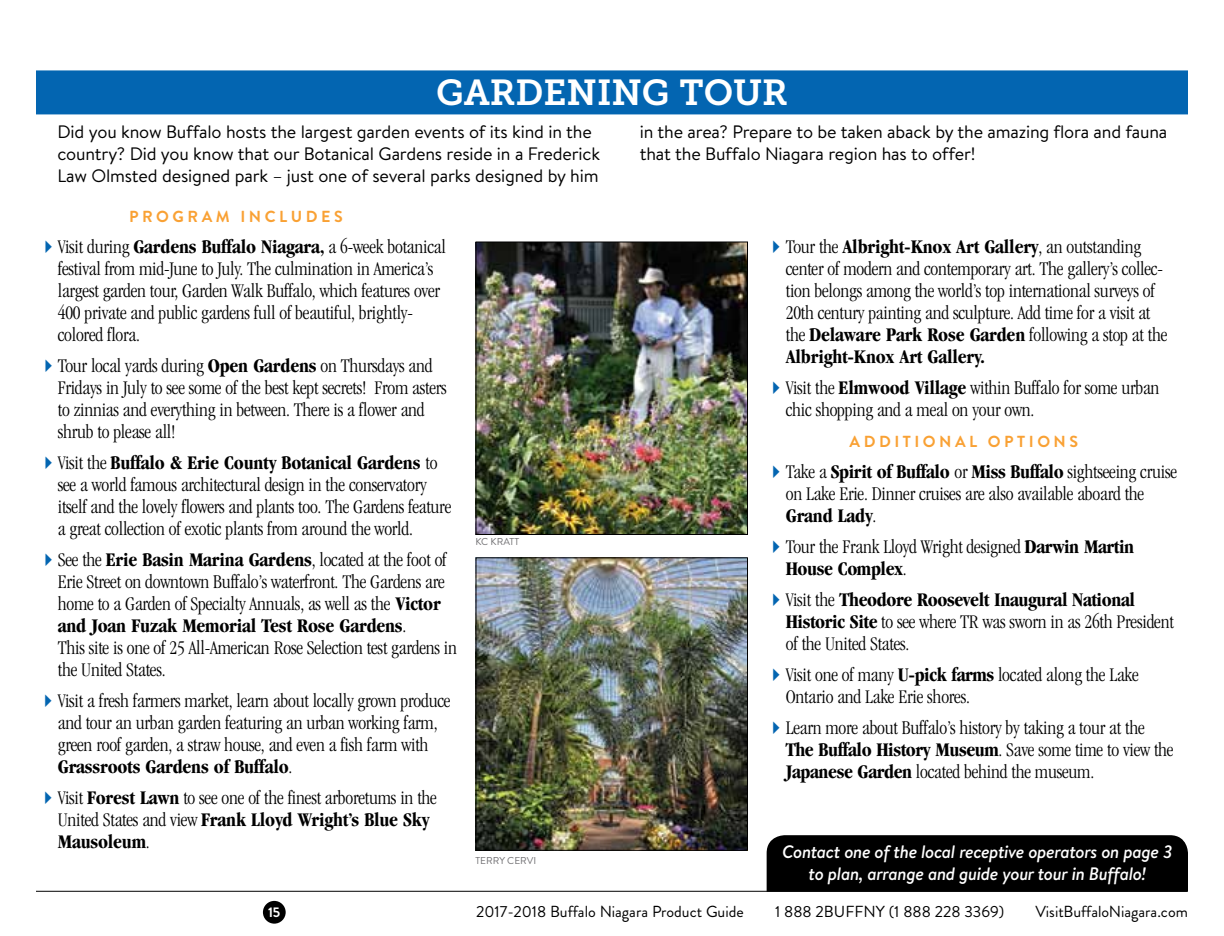
<style>
.page{position:relative;width:1224px;height:936px;background:#fff}
.page>*{position:absolute;margin:0;border:0;box-sizing:border-box;transform-origin:0 0}
.t1{font:36px "Museo Slab 700";color:#fff}
.t2{font:300 condensed 20px/22px "Garamond";letter-spacing:-.01em;color:#000}
.t3{font:18px/22px "Brandon Text";letter-spacing:-.01em;color:#000}
.t4{font:italic 500 18px/22px "Brandon Text";letter-spacing:-.02em;color:#fff;text-align:center}
.t5{font:16px "Brandon Grotesque";color:#000}
.t6{font:700 16px "Brandon Grotesque";letter-spacing:.22em;color:#f9a134}
.t7{font:700 14px "Brandon Grotesque";color:#fff}
.t8{font:10px "Brandon Grotesque";color:#717073}
.s1{color:#0365b1}
.s2{font-weight:700}
</style>
<div class="page">
<div style="left:767px;top:835px;width:421px;height:57px;background:#000"></div>
<div style="left:263px;top:901px;width:23px;height:23px;background:#000;border-radius:50%"></div>
<hr style="left:36px;top:891px;width:1151px;height:1px;background:#000">
<img style="left:477px;top:559px;width:269px;height:290px">
<div style="left:475px;top:557px;width:273px;height:294px;border:1px solid #000"></div>
<img style="left:477px;top:244px;width:269px;height:289px">
<div style="left:475px;top:242px;width:273px;height:293px;border:1px solid #000"></div>
<div style="left:36px;top:70px;width:1152px;height:44px;background:#0365b1"></div>
<h1 class="t1" style="left:436px;top:72px;width:133px">GARDENIN</h1>
<h1 class="t1" style="left:642px;top:72px;width:148px">G TOUR</h1>
<p class="t3" style="left:58px;top:121px;width:544px">Did you know Buffalo hosts the largest garden events of its kind in the country? Did you know that our Botanical Gardens reside in a Frederick<br>Law Olmsted designed park – just one of several parks designed by him</p>
<p class="t3" style="left:640px;top:121px;width:529px">in the area? Prepare to be taken aback by the amazing flora and fauna that the Buffalo Niagara region has to offer!</p>
<p class="t6" style="left:129px;top:205px;width:9px">PR</p>
<p class="t6" style="left:156px;top:205px;width:188px">OGR AM INC LUD ES</p>
<p class="t2" style="left:58px;top:236px;width:390px;text-indent:-20px"><span class="s1">✔</span>Visit during <span class="s2">Gardens Buffalo Niagara,</span> a 6-week botanical festival from mid-June to July. The culmination in America’s largest garden tour, Garden Walk Buffalo, which features over 400 private and public gardens full of beautiful, brightly&shy;colored flora.</p>
<p class="t2" style="left:58px;top:355px;width:390px;text-indent:-20px"><span class="s1">✔</span>Tour local yards during <span class="s2">Open Gardens</span> on Thursdays and Fridays in July to see some of the best kept secrets! From asters to zinnias and everything in between. There is a flower and shrub to please all!</p>
<p class="t2" style="left:58px;top:452px;width:395px;text-indent:-20px"><span class="s1">✔</span>Visit the <span class="s2">Buffalo &amp; Erie County Botanical Gardens</span> to see a world famous architectural design in the conservatory itself and the lovely flowers and plants too. The Gardens feature a great collection of exotic plants from around the world.</p>
<p class="t2" style="left:58px;top:549px;width:401px;text-indent:-20px"><span class="s1">✔</span>See the <span class="s2">Erie Basin Marina Gardens</span>, located at the foot of Erie Street on downtown Buffalo’s waterfront. The Gardens are home to a Garden of Specialty Annuals, as well as the <span class="s2">Victor and Joan Fuzak Memorial Test Rose Gardens</span>.<br>This site is one of 25 All-American Rose Selection test gardens in the United States.</p>
<p class="t2" style="left:58px;top:690px;width:394px;text-indent:-20px"><span class="s1">✔</span>Visit a fresh farmers market, learn about locally grown produce and tour an urban garden featuring an urban working farm, green roof garden, a straw house, and even a fish farm with <span class="s2">Grassroots Gardens of Buffalo</span>.</p>
<p class="t2" style="left:58px;top:787px;width:381px;text-indent:-20px"><span class="s1">✔</span>Visit <span class="s2">Forest Lawn</span> to see one of the finest arboretums in the<br>United States and view <span class="s2">Frank Lloyd Wright’s Blue Sky<br>Mausoleum</span>.</p>
<p class="t8" style="left:475px;top:535px;width:45px">KC KRATT</p>
<p class="t8" style="left:475px;top:854px;width:62px">TERRY CERVI</p>
<p class="t2" style="left:786px;top:236px;width:383px;text-indent:-20px"><span class="s1">✔</span>Tour the <span class="s2">Albright-Knox Art Gallery</span>, an outstanding center of modern and contemporary art. The gallery’s collec&shy;tion belongs among the world’s top international surveys of 20th century painting and sculpture. Add time for a visit at the <span class="s2">Delaware Park Rose Garden</span> following a stop at the <span class="s2">Albright-Knox Art Gallery.</span></p>
<p class="t2" style="left:786px;top:377px;width:375px;text-indent:-20px"><span class="s1">✔</span>Visit the <span class="s2">Elmwood Village</span> within Buffalo for some urban chic shopping and a meal on your own.</p>
<p class="t6" style="left:766px;top:430px;width:49px">A</p>
<p class="t6" style="left:864px;top:430px;width:74px">DDITIONAL</p>
<p class="t6" style="left:988px;top:430px;width:64px">OP TIONS</p>
<p class="t2" style="left:786px;top:461px;width:393px;text-indent:-20px"><span class="s1">✔</span>Take a <span class="s2">Spirit of Buffalo</span> or <span class="s2">Miss Buffalo</span> sightseeing cruise on Lake Erie. Dinner cruises are also available aboard the<br><span class="s2">Grand Lady</span>.</p>
<p class="t2" style="left:786px;top:536px;width:350px;text-indent:-20px"><span class="s1">✔</span>Tour the Frank Lloyd Wright designed <span class="s2">Darwin Martin<br>House Complex</span>.</p>
<p class="t2" style="left:786px;top:589px;width:390px;text-indent:-20px"><span class="s1">✔</span>Visit the <span class="s2">Theodore Roosevelt Inaugural National<br>Historic Site</span> to see where TR was sworn in as 26th President of the United States.</p>
<p class="t2" style="left:786px;top:664px;width:355px;text-indent:-20px"><span class="s1">✔</span>Visit one of many <span class="s2">U-pick farms</span> located along the Lake<br>Ontario and Lake Erie shores.</p>
<p class="t2" style="left:786px;top:717px;width:389px;text-indent:-20px"><span class="s1">✔</span>Learn more about Buffalo’s history by taking a tour at the<br><span class="s2">The Buffalo History Museum</span>. Save some time to view the<br><span class="s2">Japanese Garden</span> located behind the museum.</p>
<p class="t4" style="left:782px;top:840px;width:392px">Contact one of the local receptive operators on page 3 to plan, arrange and guide your tour in Buffalo!</p>
<p class="t7" style="left:268px;top:902px;width:14px">15</p>
<p class="t5" style="left:476px;top:901px;width:269px">2017-2018 Buffalo Niagara Product Guide</p>
<p class="t5" style="left:775px;top:901px;width:231px">1 888 2BUFFNY (1 888 228 3369)</p>
<p class="t5" style="left:1035px;top:901px;width:154px">VisitBuffaloNiagara.com</p>
</div>
